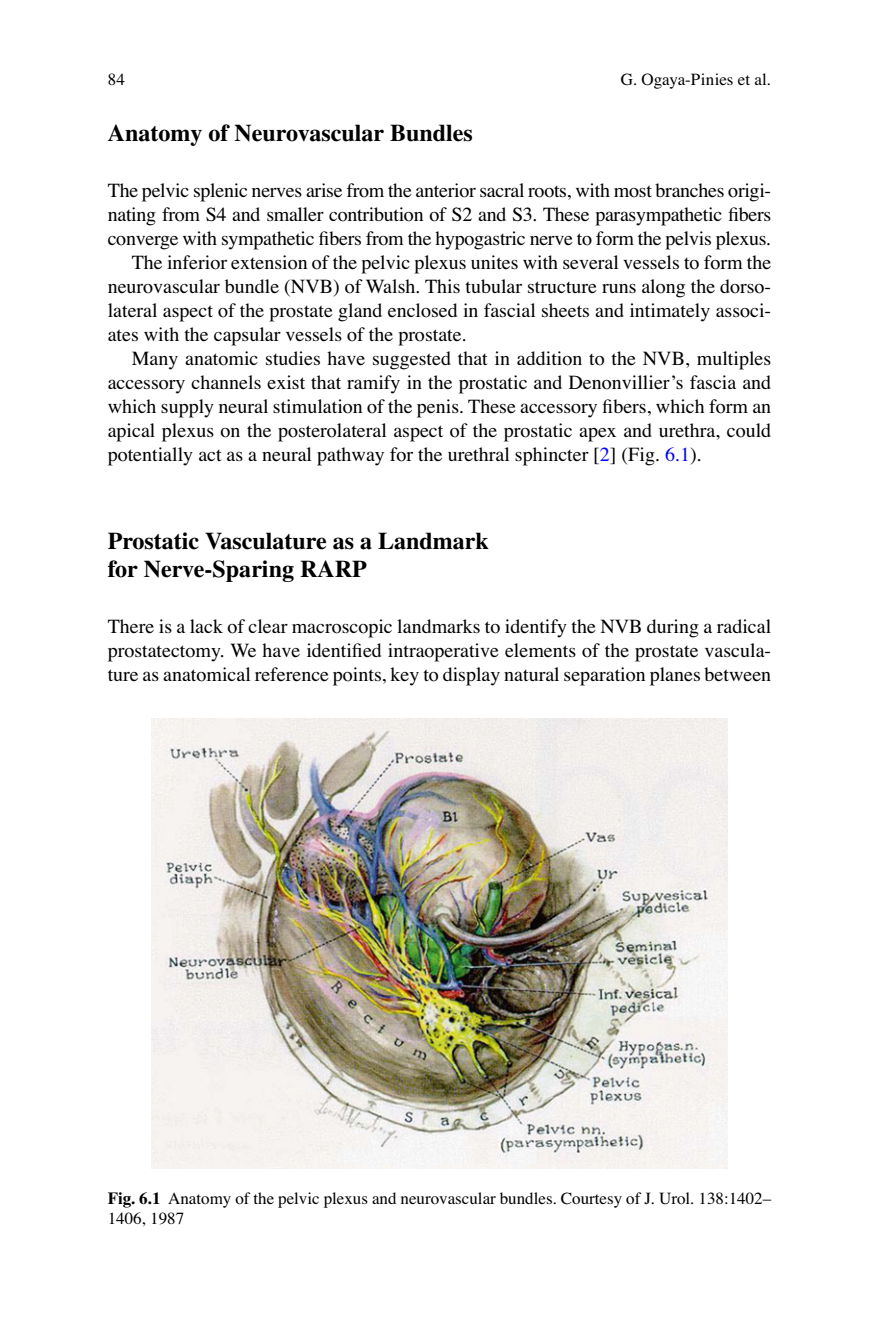
<style>
.page{position:relative;width:879px;height:1333px;background:#fff}
.page>*{position:absolute;margin:0;border:0;box-sizing:border-box;transform-origin:0 0}
.t1{font:700 24px/28px "Gwqhvn Times";color:#000}
.t2{font:20px/24px "Qtthgq Times";color:#000;text-align:justify}
.t3{font:17px/20px "Qtthgq Times";color:#000}
.s1{color:#0000fa}
.s2{font-family:"Gwqhvn Times";font-weight:700}
</style>
<div class="page">
<img style="left:151px;top:718px;width:576px;height:450px">
<p class="t3" style="left:621px;top:71px;width:152px">G. Ogaya-Pinies et al.</p>
<p class="t3" style="left:108px;top:71px;width:19px">84</p>
<p class="t1" style="left:108px;top:121px;width:367px">Anatomy of Neurovascular Bundles</p>
<p class="t2" style="left:108px;top:180px;width:665px">The pelvic splenic nerves arise from the anterior sacral roots, with most branches origi-</p>
<p class="t2" style="left:108px;top:204px;width:665px">nating from S4 and smaller contribution of S2 and S3. These parasympathetic fibers</p>
<p class="t2" style="left:108px;top:228px;width:665px">converge with sympathetic fibers from the hypogastric nerve to form the pelvis plexus.</p>
<p class="t2" style="left:132px;top:252px;width:641px">The inferior extension of the pelvic plexus unites with several vessels to form the</p>
<p class="t2" style="left:108px;top:276px;width:665px">neurovascular bundle (NVB) of Walsh. This tubular structure runs along the dorso-</p>
<p class="t2" style="left:108px;top:300px;width:665px">lateral aspect of the prostate gland enclosed in fascial sheets and intimately associ-</p>
<p class="t2" style="left:108px;top:324px;width:360px">ates with the capsular vessels of the prostate.</p>
<p class="t2" style="left:132px;top:348px;width:641px">Many anatomic studies have suggested that in addition to the NVB, multiples</p>
<p class="t2" style="left:108px;top:372px;width:665px">accessory channels exist that ramify in the prostatic and Denonvillier’s fascia and</p>
<p class="t2" style="left:108px;top:396px;width:665px">which supply neural stimulation of the penis. These accessory fibers, which form an</p>
<p class="t2" style="left:108px;top:420px;width:665px">apical plexus on the posterolateral aspect of the prostatic apex and urethra, could</p>
<p class="t2" style="left:108px;top:444px;width:595px">potentially act as a neural pathway for the urethral sphincter [ <span class="s1">2</span> ] (Fig. <span class="s1">6.1</span> ).</p>
<p class="t1" style="left:108px;top:529px;width:382px">Prostatic Vasculature as a Landmark for Nerve-Sparing RARP</p>
<p class="t2" style="left:108px;top:616px;width:665px">There is a lack of clear macroscopic landmarks to identify the NVB during a radical prostatectomy . We have identified intraoperative elements of the prostate vascula&shy;ture as anatomical reference points, key to display natural separation planes between</p>
<p class="t3" style="left:108px;top:1189px;width:665px"><span class="s2">Fig. 6.1</span> Anatomy of the pelvic plexus and neurovascular bundles. Courtesy of J. Urol. 138:1402–<br>1406, 1987</p>
</div>
